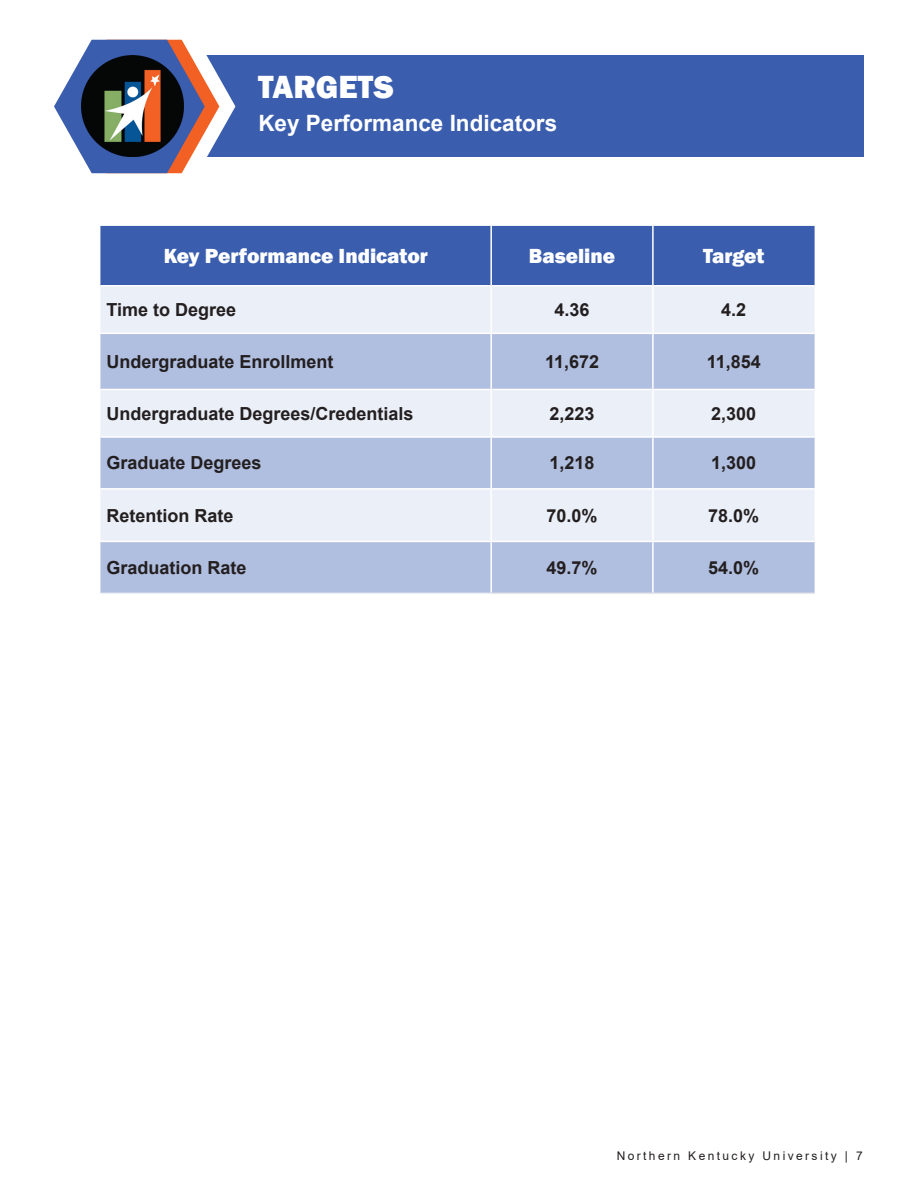
<style>
.page{position:relative;width:918px;height:1188px;background:#fff}
.page>*{position:absolute;margin:0;border:0;box-sizing:border-box;transform-origin:0 0}
.t1{font:800 33px "Franklin Gothic";color:#fff}
.t2{font:700 22.5px "Arial";color:#fff}
.t3{font:800 21px "Franklin Gothic";color:#fff}
.t4{font:700 18px "Arial";color:#231f20}
.t5{font:12px "Arial";letter-spacing:.2em;color:#231f20}
</style>
<div class="page">
<div style="left:132px;top:55px;width:732px;height:102px;background:#3a5dae"></div>
<svg style="left:54px;top:40px;width:181px;height:133px"></svg>
<img style="left:82px;top:55px;width:101px;height:102px">
<div style="left:100px;top:226px;width:715px;height:59px;background:#3a5dae"></div>
<div style="left:100px;top:287px;width:715px;height:46px;background:#ebeff7"></div>
<svg style="left:100px;top:334px;width:715px;height:259px;background:#c6d1e8"></svg>
<hr style="left:490px;top:226px;width:2px;height:59px;background:#fff">
<hr style="left:652px;top:226px;width:2px;height:59px;background:#fff">
<hr style="left:490px;top:287px;width:2px;height:46px;background:#fff">
<hr style="left:652px;top:287px;width:2px;height:46px;background:#fff">
<hr style="left:490px;top:334px;width:2px;height:55px;background:#fff">
<hr style="left:652px;top:334px;width:2px;height:55px;background:#fff">
<hr style="left:653px;top:389px;width:162px;height:1px;background:#fff">
<hr style="left:100px;top:389px;width:391px;height:1px;background:#fff">
<hr style="left:491px;top:389px;width:162px;height:1px;background:#fff">
<hr style="left:490px;top:390px;width:2px;height:46px;background:#fff">
<hr style="left:652px;top:390px;width:2px;height:46px;background:#fff">
<hr style="left:100px;top:436px;width:391px;height:2px;background:#fff">
<hr style="left:491px;top:436px;width:162px;height:2px;background:#fff">
<hr style="left:490px;top:438px;width:2px;height:50px;background:#fff">
<hr style="left:653px;top:436px;width:162px;height:2px;background:#fff">
<hr style="left:652px;top:438px;width:2px;height:50px;background:#fff">
<hr style="left:100px;top:488px;width:391px;height:2px;background:#fff">
<hr style="left:491px;top:488px;width:162px;height:2px;background:#fff">
<hr style="left:490px;top:490px;width:2px;height:51px;background:#fff">
<hr style="left:653px;top:488px;width:162px;height:2px;background:#fff">
<hr style="left:652px;top:490px;width:2px;height:51px;background:#fff">
<hr style="left:100px;top:541px;width:391px;height:1px;background:#fff">
<hr style="left:491px;top:541px;width:162px;height:1px;background:#fff">
<hr style="left:490px;top:542px;width:2px;height:51px;background:#fff">
<hr style="left:653px;top:541px;width:162px;height:1px;background:#fff">
<hr style="left:652px;top:542px;width:2px;height:51px;background:#fff">
<hr style="left:491px;top:593px;width:162px;height:1px;background:#e6e7e9">
<hr style="left:653px;top:593px;width:162px;height:1px;background:#e6e7e9">
<hr style="left:100px;top:593px;width:391px;height:1px;background:#ebeff7">
<p class="t1" style="left:258px;top:66px;width:137px">TARGETS</p>
<p class="t2" style="left:258px;top:107px;width:300px">Key Performance Indicators</p>
<p class="t3" style="left:164px;top:243px;width:266px">Key Performance Indicator</p>
<p class="t3" style="left:529px;top:243px;width:88px">Baseline</p>
<p class="t3" style="left:703px;top:243px;width:63px">Target</p>
<p class="t4" style="left:106px;top:297px;width:131px">Time to Degree</p>
<p class="t4" style="left:555px;top:297px;width:37px">4.36</p>
<p class="t4" style="left:721px;top:297px;width:27px">4.2</p>
<p class="t4" style="left:106px;top:349px;width:229px">Undergraduate Enrollment</p>
<p class="t4" style="left:545px;top:349px;width:56px">11,672</p>
<p class="t4" style="left:707px;top:349px;width:56px">11,854</p>
<p class="t4" style="left:106px;top:401px;width:309px">Undergraduate Degrees/Credentials</p>
<p class="t4" style="left:550px;top:401px;width:47px">2,223</p>
<p class="t4" style="left:711px;top:401px;width:47px">2,300</p>
<p class="t4" style="left:106px;top:450px;width:157px">Graduate Degrees</p>
<p class="t4" style="left:550px;top:450px;width:47px">1,218</p>
<p class="t4" style="left:711px;top:450px;width:47px">1,300</p>
<p class="t4" style="left:106px;top:503px;width:129px">Retention Rate</p>
<p class="t4" style="left:547px;top:503px;width:53px">70.0%</p>
<p class="t4" style="left:708px;top:503px;width:53px">78.0%</p>
<p class="t4" style="left:106px;top:555px;width:142px">Graduation Rate</p>
<p class="t4" style="left:547px;top:555px;width:53px">49.7%</p>
<p class="t4" style="left:708px;top:555px;width:53px">54.0%</p>
<p class="t5" style="left:617px;top:1148px;width:248px">Northern Kentucky University | 7</p>
</div>
